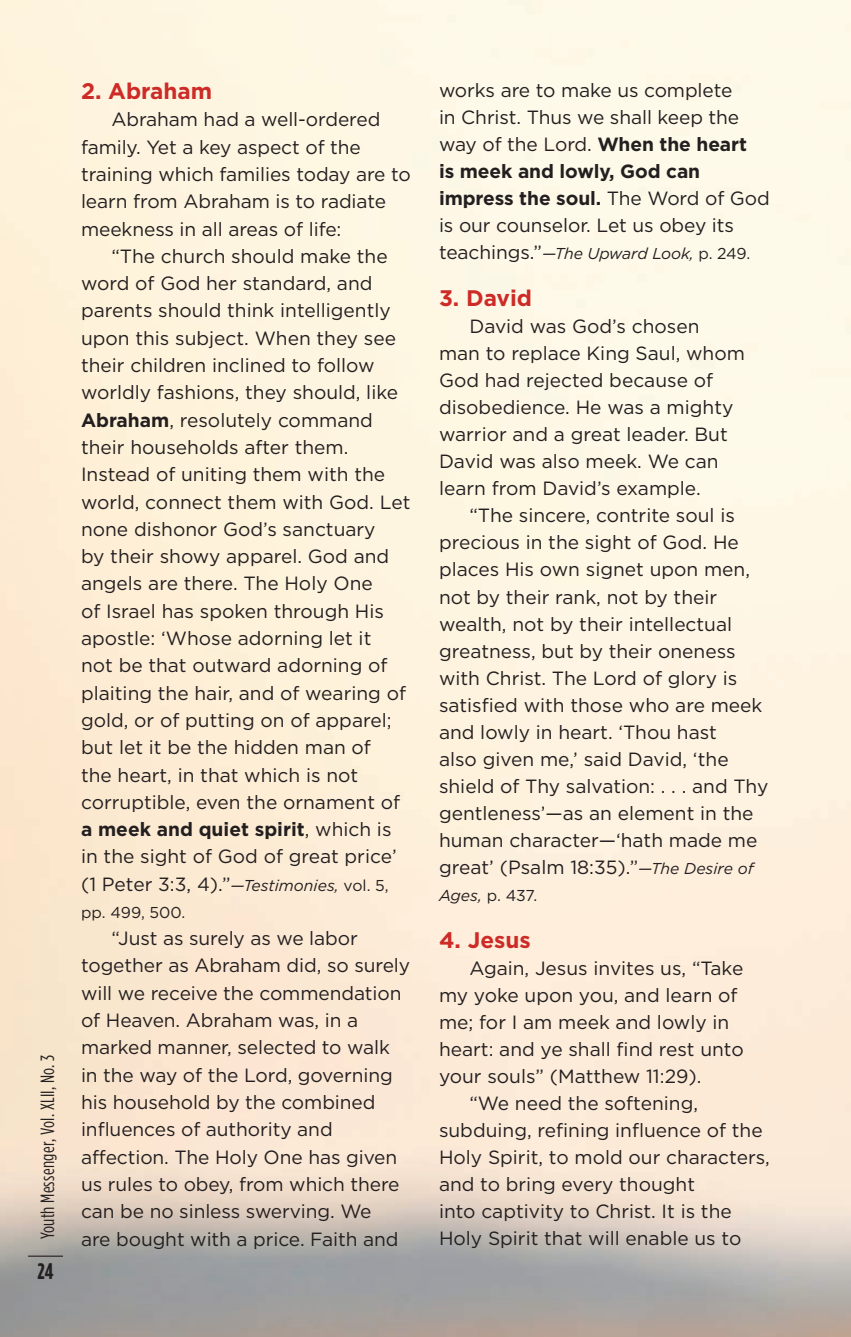
<style>
.page{position:relative;width:851px;height:1337px;background:#fff}
.page>*{position:absolute;margin:0;border:0;box-sizing:border-box;transform-origin:0 0}
.Body_sub-list{font:700 22.5px "Gotham";color:#cd2b27}
.t1{font:700 22.5px "Gotham Condensed";color:#231f20}
.body{font:19.12px/27.2px "Gotham";color:#231f20}
.t2{font:19.12px "Gotham Condensed";letter-spacing:.015em;color:#231f20}
.body-2{font:italic 15.75px "Gotham";letter-spacing:-.005em;color:#231f20}
.body-3{font:15.75px "Gotham";color:#231f20}
.s1{font-weight:700}
.s2{font-style:italic;font-size:15.75px}
.s3{font-size:15.75px}
.s4{font-style:normal;font-size:19.12px}
.s5{font-style:normal}
.s6{font-style:italic}
</style>
<div class="page">
<img style="left:0;top:0;width:850px;height:1336px">
<hr style="left:28px;top:1255px;width:35px;height:1px;background:#231f20">
<p class="t2" style="left:37px;top:1239px;width:186px;rotate:-90deg">Youth Messenger, Vol. XLII, No. 3</p>
<p class="t1" style="left:38px;top:1258px;width:17px">24</p>
<p class="Body_sub-list" style="left:81px;top:76px;width:133px">2. Abraham</p>
<p class="body" style="left:81px;top:106px;width:331px;text-indent:30px">Abraham had a well-ordered family. Yet a key aspect of the training which families today are to learn from Abraham is to radiate meekness in all areas of life:</p>
<p class="body" style="left:81px;top:242px;width:331px;text-indent:30px">“The church should make the word of God her standard, and parents should think intelligently upon this subject. When they see their children inclined to follow worldly fashions, they should, like<br><span class="s1">Abraham</span>, resolutely command their households after them.<br>Instead of uniting them with the world, connect them with God. Let none dishonor God’s sanctuary<br>by their showy apparel. God and angels are there. The Holy One<br>of Israel has spoken through His apostle: ‘Whose adorning let it<br>not be that outward adorning of plaiting the hair, and of wearing of gold, or of putting on of apparel; but let it be the hidden man of<br>the heart, in that which is not corruptible, even the ornament of <span class="s1">a meek and quiet spirit</span>, which is in the sight of God of great price’ (1 Peter 3:3, 4).”<span class="s2">—Testimonies,</span> <span class="s3">vol. 5,</span></p>
<p class="body-3" style="left:81px;top:903px;width:106px">pp. 499, 500.</p>
<p class="body" style="left:81px;top:924px;width:330px;text-indent:30px">“Just as surely as we labor together as Abraham did, so surely will we receive the commendation of Heaven. Abraham was, in a marked manner, selected to walk in the way of the Lord, governing his household by the combined influences of authority and affection. The Holy One has given us rules to obey, from which there can be no sinless swerving. We<br>are bought with a price. Faith and</p>
<p class="body" style="left:439px;top:76px;width:332px">works are to make us complete<br>in Christ. Thus we shall keep the way of the Lord. <span class="s1">When the heart<br>is meek and lowly, God can impress the soul.</span> The Word of God is our counselor. Let us obey its</p>
<p class="body-2" style="left:439px;top:245px;width:313px"><span class="s4">teachings.”</span>—The Upward Look, <span class="s5">p. 249.</span></p>
<p class="Body_sub-list" style="left:439px;top:283px;width:95px">3. David</p>
<p class="body" style="left:439px;top:313px;width:307px;text-indent:30px">David was God’s chosen man to replace King Saul, whom<br>God had rejected because of disobedience. He was a mighty warrior and a great leader. But<br>David was also meek. We can learn from David’s example.</p>
<p class="body" style="left:439px;top:502px;width:331px;text-indent:30px">“The sincere, contrite soul is precious in the sight of God. He places His own signet upon men, not by their rank, not by their wealth, not by their intellectual greatness, but by their oneness with Christ. The Lord of glory is satisfied with those who are meek and lowly in heart. ‘Thou hast<br>also given me,’ said David, ‘the shield of Thy salvation: . . . and Thy gentleness’—as an element in the human character—‘hath made me great’ (Psalm 18:35).”<span class="s2">—The Desire of</span></p>
<p class="body-3" style="left:439px;top:886px;width:100px"><span class="s6">Ages,</span> p. 437.</p>
<p class="Body_sub-list" style="left:439px;top:925px;width:93px">4. Jesus</p>
<p class="body" style="left:439px;top:954px;width:306px;text-indent:30px">Again, Jesus invites us, “Take my yoke upon you, and learn of me; for I am meek and lowly in heart: and ye shall find rest unto your souls” (Matthew 11:29).</p>
<p class="body" style="left:439px;top:1089px;width:332px;text-indent:30px">“We need the softening, subduing, refining influence of the<br>Holy Spirit, to mold our characters, and to bring every thought<br>into captivity to Christ. It is the<br>Holy Spirit that will enable us to</p>
</div>
